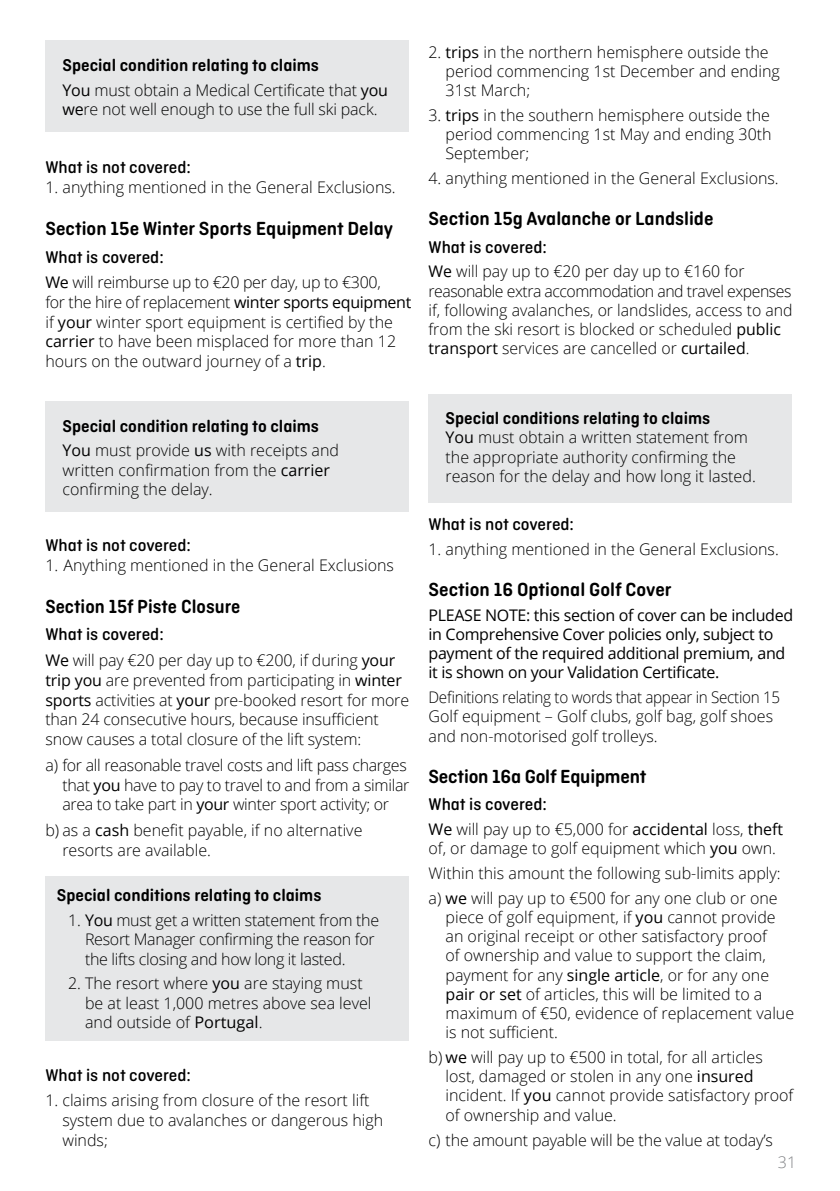
<style>
.page{position:relative;width:840px;height:1191px;background:#fff}
.page>*{position:absolute;margin:0;border:0;box-sizing:border-box;transform-origin:0 0}
.t1{font:600 20px "Ciutadella Rounded";color:#000}
.t2{font:600 18px "Ciutadella Rounded";color:#000}
.t3{font:500 18px "Ciutadella Rounded";color:#000}
.t4{font:300 16px/19.2px "Open Sans";color:#000}
.t5{font:300 16px/19.8px "Open Sans";letter-spacing:-.02em;color:#000}
.t6{font:16px/19.2px "Open Sans";letter-spacing:-.02em;color:#000}
.t7{font:300 16px/19.2px "Open Sans";color:#000;scale:.95 1}
.t8{font:300 16px "Open Sans";color:#808285}
.s1{font-weight:400}
</style>
<div class="page">
<div style="left:45px;top:40px;width:363px;height:92px;background:#e6e7e8"></div>
<div style="left:45px;top:401px;width:363px;height:111px;background:#e6e7e8"></div>
<div style="left:45px;top:876px;width:363px;height:165px;background:#e6e7e8"></div>
<div style="left:428px;top:394px;width:363px;height:108px;background:#e6e7e8"></div>
<p class="t2" style="left:62px;top:55px;width:258px">Special condition relating to claims</p>
<p class="t4" style="left:62px;top:80px;width:327px"><span class="s1">You</span> must obtain a Medical Certificate that <span class="s1">you we</span>re not well enough to use the full ski pack.</p>
<p class="t3" style="left:45px;top:157px;width:147px">What is not covered:</p>
<p class="t4" style="left:45px;top:177px;width:351px">1. anything mentioned in the General Exclusions.</p>
<p class="t1" style="left:45px;top:217px;width:349px">Section 15e Winter Sports Equipment Delay</p>
<p class="t3" style="left:45px;top:246px;width:120px">What is covered:</p>
<p class="t4" style="left:45px;top:272px;width:367px;line-height:19.8px"><span class="s1">We</span> will reimburse up to €20 per day, up to €300,<br>for the hire of replacement <span class="s1">winter sports equipment </span>if <span class="s1">your</span> winter sport equipment is certified by the <span class="s1">carrier</span> to have been misplaced for more than 12 hours on the outward journey of a <span class="s1">trip</span>.</p>
<p class="t2" style="left:62px;top:415px;width:258px">Special condition relating to claims</p>
<p class="t4" style="left:62px;top:440px;width:278px"><span class="s1">You</span> must provide <span class="s1">us</span> with receipts and written confirmation from the <span class="s1">carrier </span>confirming the delay.</p>
<p class="t3" style="left:45px;top:535px;width:147px">What is not covered:</p>
<p class="t4" style="left:45px;top:555px;width:350px">1. Anything mentioned in the General Exclusions</p>
<p class="t1" style="left:45px;top:594px;width:196px">Section 15f Piste Closure</p>
<p class="t3" style="left:45px;top:624px;width:120px">What is covered:</p>
<p class="t4" style="left:45px;top:650px;width:365px;line-height:19.8px"><span class="s1">We</span> will pay €20 per day up to €200, if during <span class="s1">your trip you</span> are prevented from participating in <span class="s1">winter sports</span> activities at <span class="s1">your</span> pre-booked resort for more than 24 consecutive hours, because insufficient snow causes a total closure of the lift system:</p>
<p class="t5" style="left:62px;top:754px;width:348px;text-indent:-17px">a) for all reasonable travel costs and lift pass charges that <span class="s1">you</span> have to pay to travel to and from a similar area to take part in <span class="s1">your</span> winter sport activity; or</p>
<p class="t4" style="left:62px;top:819px;width:301px;line-height:19.8px;text-indent:-17px">b) as a <span class="s1">cash</span> benefit payable, if no alternative resorts are available.</p>
<p class="t2" style="left:57px;top:885px;width:266px">Special conditions relating to claims</p>
<p class="t5" style="left:85px;top:910px;width:295px;line-height:19.2px;text-indent:-17px">1. <span class="s1">You</span> must get a written statement from the<br>Resort Manager confirming the reason for the lifts closing and how long it lasted.</p>
<p class="t4" style="left:85px;top:973px;width:288px;text-indent:-17px">2. The resort where <span class="s1">you</span> are staying must be at least 1,000 metres above sea level and outside of <span class="s1">Portugal</span>.</p>
<p class="t3" style="left:45px;top:1064px;width:147px">What is not covered:</p>
<p class="t4" style="left:62px;top:1089px;width:322px;line-height:19.8px;text-indent:-17px">1. claims arising from closure of the resort lift system due to avalanches or dangerous high winds;</p>
<p class="t4" style="left:445px;top:42px;width:336px;text-indent:-17px">2. <span class="s1">trips</span> in the northern hemisphere outside the period commencing 1st December and ending<br>31st March;</p>
<p class="t4" style="left:445px;top:105px;width:327px;text-align:justify;text-indent:-17px">3. <span class="s1">trips</span> in the southern hemisphere outside the period commencing 1st May and ending 30th September;</p>
<p class="t4" style="left:428px;top:168px;width:351px">4. anything mentioned in the General Exclusions.</p>
<p class="t1" style="left:428px;top:207px;width:286px">Section 15g Avalanche or Landslide</p>
<p class="t3" style="left:428px;top:237px;width:120px">What is covered:</p>
<p class="t4" style="left:428px;top:262px;width:365px"><span class="s1">We</span> will pay up to €20 per day up to €160 for reasonable extra accommodation and travel expenses if, following avalanches, or landslides, access to and from the ski resort is blocked or scheduled <span class="s1">public transport</span> services are cancelled or <span class="s1">curtailed</span>.</p>
<p class="t2" style="left:445px;top:408px;width:266px">Special conditions relating to claims</p>
<p class="t4" style="left:445px;top:427px;width:312px"><span class="s1">You</span> must obtain a written statement from the appropriate authority confirming the reason for the delay and how long it lasted.</p>
<p class="t3" style="left:428px;top:514px;width:147px">What is not covered:</p>
<p class="t4" style="left:428px;top:539px;width:351px">1. anything mentioned in the General Exclusions.</p>
<p class="t1" style="left:428px;top:577px;width:244px">Section 16 Optional Golf Cover</p>
<p class="t6" style="left:428px;top:604px;width:366px">PLEASE NOTE: this section of cover can be included in Comprehensive Cover policies only, subject to payment of the required additional premium, and it is shown on your Validation Certificate.</p>
<p class="t7" style="left:428px;top:687px;width:371px">Definitions relating to words that appear in Section 15<br>Golf equipment – Golf clubs, golf bag, golf shoes and non-motorised golf trolleys.</p>
<p class="t1" style="left:428px;top:764px;width:219px">Section 16a Golf Equipment</p>
<p class="t3" style="left:428px;top:794px;width:120px">What is covered:</p>
<p class="t4" style="left:428px;top:819px;width:356px"><span class="s1">We</span> will pay up to €5,000 for <span class="s1">accidental</span> loss, <span class="s1">theft </span>of, or damage to golf equipment which <span class="s1">you</span> own.</p>
<p class="t4" style="left:428px;top:860px;width:353px;line-height:24.8px">Within this amount the following sub-limits apply: a) <span class="s1">we</span> will pay up to €500 for any one club or one</p>
<p class="t4" style="left:445px;top:907px;width:350px">piece of golf equipment, if <span class="s1">you</span> cannot provide an original receipt or other satisfactory proof<br>of ownership and value to support the claim, payment for any <span class="s1">single article</span>, or for any one <span class="s1">pair or set</span> of articles, this will be limited to a maximum of €50, evidence of replacement value is not sufficient.</p>
<p class="t4" style="left:445px;top:1047px;width:349px;text-indent:-17px">b) <span class="s1">we</span> will pay up to €500 in total, for all articles lost, damaged or stolen in any one <span class="s1">insured </span>incident. If <span class="s1">you</span> cannot provide satisfactory proof of ownership and value.</p>
<p class="t4" style="left:428px;top:1129px;width:346px">c) the amount payable will be the value at today’s</p>
<p class="t8" style="left:777px;top:1151px;width:20px">31</p>
</div>
